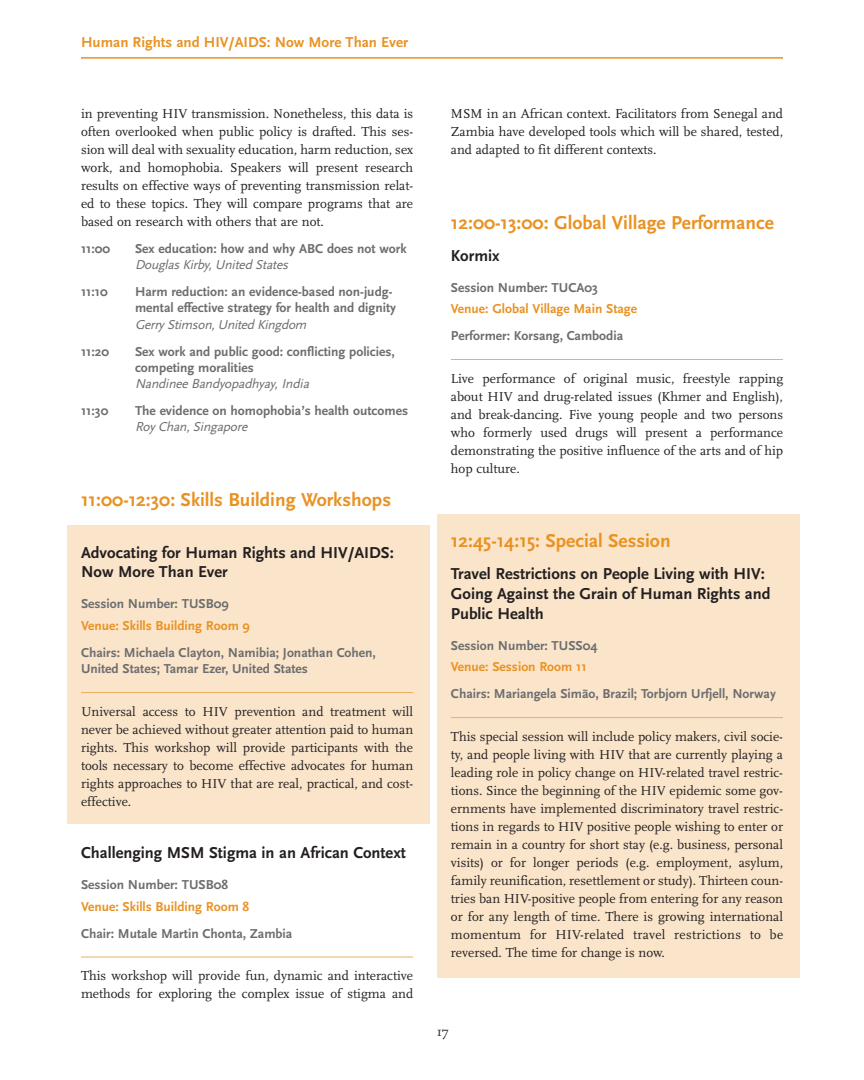
<style>
.page{position:relative;width:864px;height:1080px;background:#fff}
.page>*{position:absolute;margin:0;border:0;box-sizing:border-box;transform-origin:0 0}
.t1{font:700 19.5px "Scala Sans";color:#e99222}
.t2{font:700 16.5px/19.8px "Scala Sans";color:#231f20}
.t3{font:700 15px "Scala Sans";color:#e99222}
.t4{font:13.5px/18px "Scala";color:#231f20;text-align:justify}
.t5{font:700 13.5px/16.2px "Scala Sans";color:#6c6d70}
.t6{font:700 13.5px "Scala Sans";color:#e99222}
.t7{font:italic 13.5px "Scala Sans";letter-spacing:-.02em;color:#6c6d70}
</style>
<div class="page">
<div style="left:68px;top:525px;width:362px;height:299px;background:#fae5ca"></div>
<div style="left:437px;top:514px;width:362px;height:463px;background:#fae5ca"></div>
<hr style="left:81px;top:57px;width:702px;height:2px;background:#e99222">
<hr style="left:81px;top:692px;width:332px;height:1px;background:#efae60">
<hr style="left:81px;top:957px;width:332px;height:1px;background:#efae60">
<hr style="left:451px;top:359px;width:332px;height:1px;background:#efae60">
<hr style="left:451px;top:717px;width:332px;height:1px;background:#efae60">
<p class="t3" style="left:81px;top:35px;width:329px">Human Rights and HIV/AIDS: Now More Than Ever</p>
<p class="t4" style="left:81px;top:106px;width:334px">in preventing HIV transmission. Nonetheless, this data is often overlooked when public policy is drafted. This ses&shy;sion will deal with sexuality education, harm reduction, sex work, and homophobia. Speakers will present research results on effective ways of preventing transmission relat&shy;ed to these topics. They will compare programs that are based on research with others that are not.</p>
<p class="t5" style="left:81px;top:241px;width:31px">11:00</p>
<p class="t5" style="left:135px;top:241px;width:273px">Sex education: how and why ABC does not work</p>
<p class="t7" style="left:135px;top:257px;width:157px">Douglas Kirby, United States</p>
<p class="t5" style="left:81px;top:284px;width:28px">11:10</p>
<p class="t5" style="left:135px;top:284px;width:263px">Harm reduction: an evidence-based non-judg&shy;mental effective strategy for health and dignity</p>
<p class="t7" style="left:135px;top:316px;width:175px">Gerry Stimson, United Kingdom</p>
<p class="t5" style="left:81px;top:344px;width:30px">11:20</p>
<p class="t5" style="left:135px;top:344px;width:262px">Sex work and public good: conflicting policies, competing moralities</p>
<p class="t7" style="left:135px;top:376px;width:178px">Nandinee Bandyopadhyay, India</p>
<p class="t5" style="left:81px;top:403px;width:29px">11:30</p>
<p class="t5" style="left:135px;top:403px;width:275px">The evidence on homophobia’s health outcomes</p>
<p class="t7" style="left:135px;top:419px;width:116px">Roy Chan, Singapore</p>
<h1 class="t1" style="left:81px;top:490px;width:312px">11:00-12:30: Skills Building Workshops</h1>
<p class="t2" style="left:81px;top:543px;width:314px">Advocating for Human Rights and HIV/AIDS:<br>Now More Than Ever</p>
<p class="t5" style="left:81px;top:597px;width:149px">Session Number: TUSB09</p>
<p class="t6" style="left:81px;top:619px;width:170px">Venue: Skills Building Room 9</p>
<p class="t5" style="left:81px;top:645px;width:297px">Chairs: Michaela Clayton, Namibia; Jonathan Cohen,<br>United States; Tamar Ezer, United States</p>
<p class="t4" style="left:81px;top:703px;width:334px">Universal access to HIV prevention and treatment will never be achieved without greater attention paid to human rights. This workshop will provide participants with the tools necessary to become effective advocates for human rights approaches to HIV that are real, practical, and cost&shy;effective.</p>
<p class="t2" style="left:81px;top:843px;width:326px">Challenging MSM Stigma in an African Context</p>
<p class="t5" style="left:81px;top:877px;width:149px">Session Number: TUSB08</p>
<p class="t6" style="left:81px;top:900px;width:170px">Venue: Skills Building Room 8</p>
<p class="t5" style="left:81px;top:926px;width:213px">Chair: Mutale Martin Chonta, Zambia</p>
<p class="t4" style="left:81px;top:968px;width:334px">This workshop will provide fun, dynamic and interactive methods for exploring the complex issue of stigma and</p>
<p class="t4" style="left:451px;top:106px;width:334px">MSM in an African context. Facilitators from Senegal and Zambia have developed tools which will be shared, tested, and adapted to fit different contexts.</p>
<h1 class="t1" style="left:451px;top:213px;width:324px">12:00-13:00: Global Village Performance</h1>
<p class="t2" style="left:451px;top:246px;width:50px">Kormix</p>
<p class="t5" style="left:451px;top:280px;width:149px">Session Number: TUCA03</p>
<p class="t6" style="left:451px;top:302px;width:188px">Venue: Global Village Main Stage</p>
<p class="t5" style="left:451px;top:328px;width:174px">Performer: Korsang, Cambodia</p>
<p class="t4" style="left:451px;top:370px;width:334px">Live performance of original music, freestyle rapping about HIV and drug-related issues (Khmer and English), and break-dancing. Five young people and two persons who formerly used drugs will present a performance demonstrating the positive influence of the arts and of hip hop culture.</p>
<h1 class="t1" style="left:451px;top:531px;width:221px">12:45-14:15: Special Session</h1>
<p class="t2" style="left:451px;top:564px;width:321px">Travel Restrictions on People Living with HIV:<br>Going Against the Grain of Human Rights and<br>Public Health</p>
<p class="t5" style="left:451px;top:638px;width:148px">Session Number: TUSS04</p>
<p class="t6" style="left:451px;top:660px;width:137px">Venue: Session Room 11</p>
<p class="t5" style="left:451px;top:686px;width:326px">Chairs: Mariangela Simão, Brazil; Torbjorn Urfjell, Norway</p>
<p class="t4" style="left:451px;top:728px;width:334px">This special session will include policy makers, civil socie&shy;ty, and people living with HIV that are currently playing a leading role in policy change on HIV-related travel restric&shy;tions. Since the beginning of the HIV epidemic some gov&shy;ernments have implemented discriminatory travel restric&shy;tions in regards to HIV positive people wishing to enter or remain in a country for short stay (e.g. business, personal visits) or for longer periods (e.g. employment, asylum, family reunification, resettlement or study). Thirteen coun&shy;tries ban HIV-positive people from entering for any reason or for any length of time. There is growing international momentum for HIV-related travel restrictions to be reversed. The time for change is now.</p>
<p class="t4" style="left:437px;top:1024px;width:13px">17</p>
</div>
